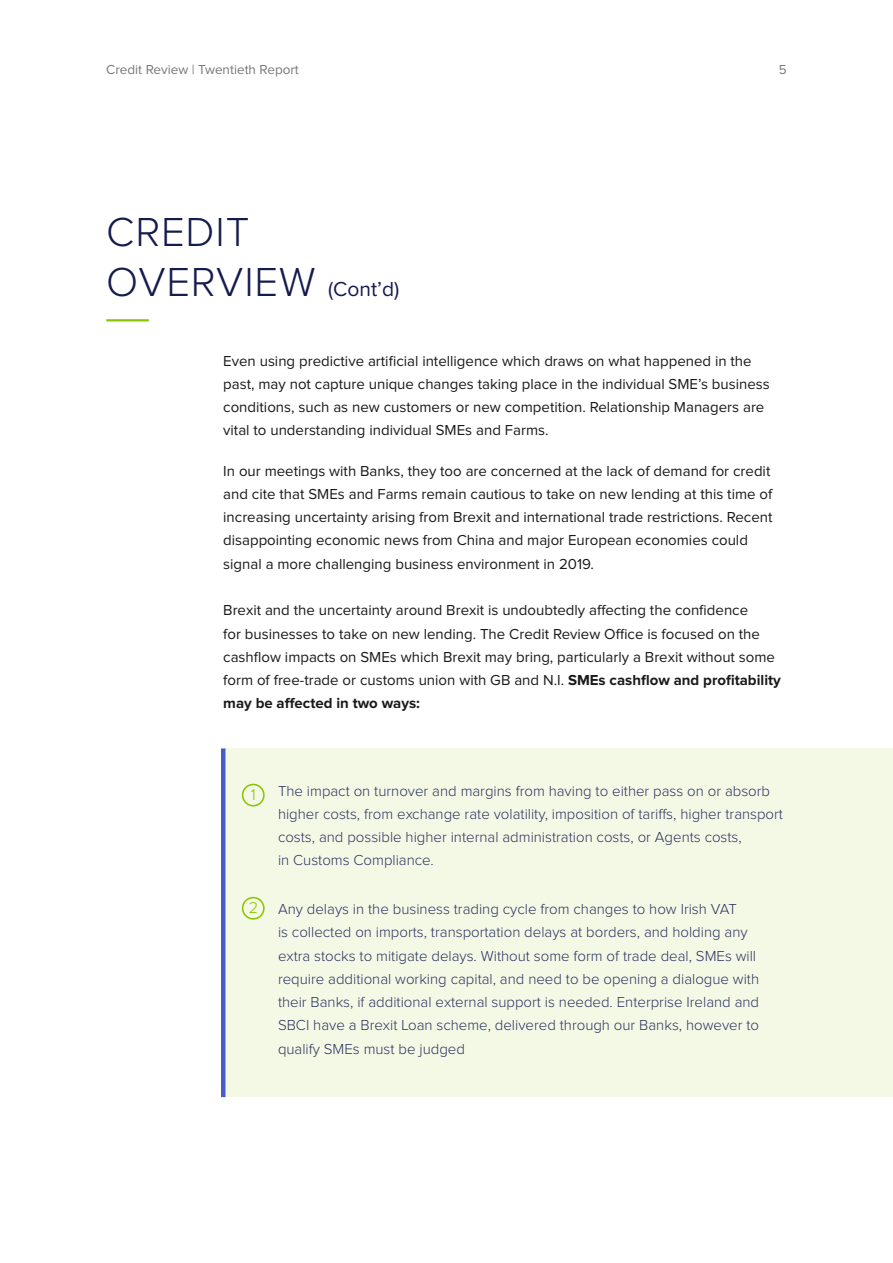
<style>
.page{position:relative;width:893px;height:1263px;background:#fff}
.page>*{position:absolute;margin:0;border:0;box-sizing:border-box;transform-origin:0 0}
.t1{font:300 42px/50.4px "Proxima Nova";letter-spacing:.02em;color:#141b4d}
.t2{font:300 16.2px "Proxima Nova";color:#8bc400}
.t3{font:15px/23.2px "Proxima Nova";color:#1a1a1a}
.t4{font:300 15px/23.2px "Proxima Nova";color:#2c325f}
.t5{font:13.5px "Proxima Nova";color:#75787b}
.s1{font-weight:400;font-size:21px}
.s2{font-weight:700}
</style>
<div class="page">
<div style="left:223px;top:748px;width:670px;height:349px;background:#f4f9e6"></div>
<hr style="left:221px;top:748px;width:4px;height:349px;background:#485cc7">
<hr style="left:106px;top:319px;width:43px;height:2px;background:#8bc400">
<div style="left:242px;top:784px;width:23px;height:22px;border:2px solid #8bc400;border-radius:50%"></div>
<div style="left:242px;top:897px;width:23px;height:23px;border:2px solid #8bc400;border-radius:50%"></div>
<p class="t5" style="left:106px;top:64px;width:194px">Credit Review | Twentieth Report</p>
<p class="t5" style="left:779px;top:64px;width:9px">5</p>
<h1 class="t1" style="left:106px;top:208px;width:295px">CREDIT<br>OVERVIEW <span class="s1">(Cont’d)</span></h1>
<p class="t3" style="left:223px;top:350px;width:548px">Even using predictive artificial intelligence which draws on what happened in the past, may not capture unique changes taking place in the individual SME’s business conditions, such as new customers or new competition. Relationship Managers are vital to understanding individual SMEs and Farms.</p>
<p class="t3" style="left:223px;top:460px;width:551px">In our meetings with Banks, they too are concerned at the lack of demand for credit and cite that SMEs and Farms remain cautious to take on new lending at this time of increasing uncertainty arising from Brexit and international trade restrictions. Recent disappointing economic news from China and major European economies could signal a more challenging business environment in 2019.</p>
<p class="t3" style="left:223px;top:599px;width:559px">Brexit and the uncertainty around Brexit is undoubtedly affecting the confidence<br>for businesses to take on new lending. The Credit Review Office is focused on the cashflow impacts on SMEs which Brexit may bring, particularly a Brexit without some form of free-trade or customs union with GB and N.I. <span class="s2">SMEs cashflow and profitability may be affected in two ways:</span></p>
<p class="t2" style="left:251px;top:787px;width:6px">1</p>
<p class="t2" style="left:249px;top:900px;width:11px">2</p>
<p class="t4" style="left:278px;top:779px;width:507px">The impact on turnover and margins from having to either pass on or absorb higher costs, from exchange rate volatility, imposition of tariffs, higher transport costs, and possible higher internal administration costs, or Agents costs,<br>in Customs Compliance.</p>
<p class="t4" style="left:278px;top:898px;width:483px">Any delays in the business trading cycle from changes to how Irish VAT<br>is collected on imports, transportation delays at borders, and holding any extra stocks to mitigate delays. Without some form of trade deal, SMEs will require additional working capital, and need to be opening a dialogue with their Banks, if additional external support is needed. Enterprise Ireland and SBCI have a Brexit Loan scheme, delivered through our Banks, however to qualify SMEs must be judged</p>
</div>
